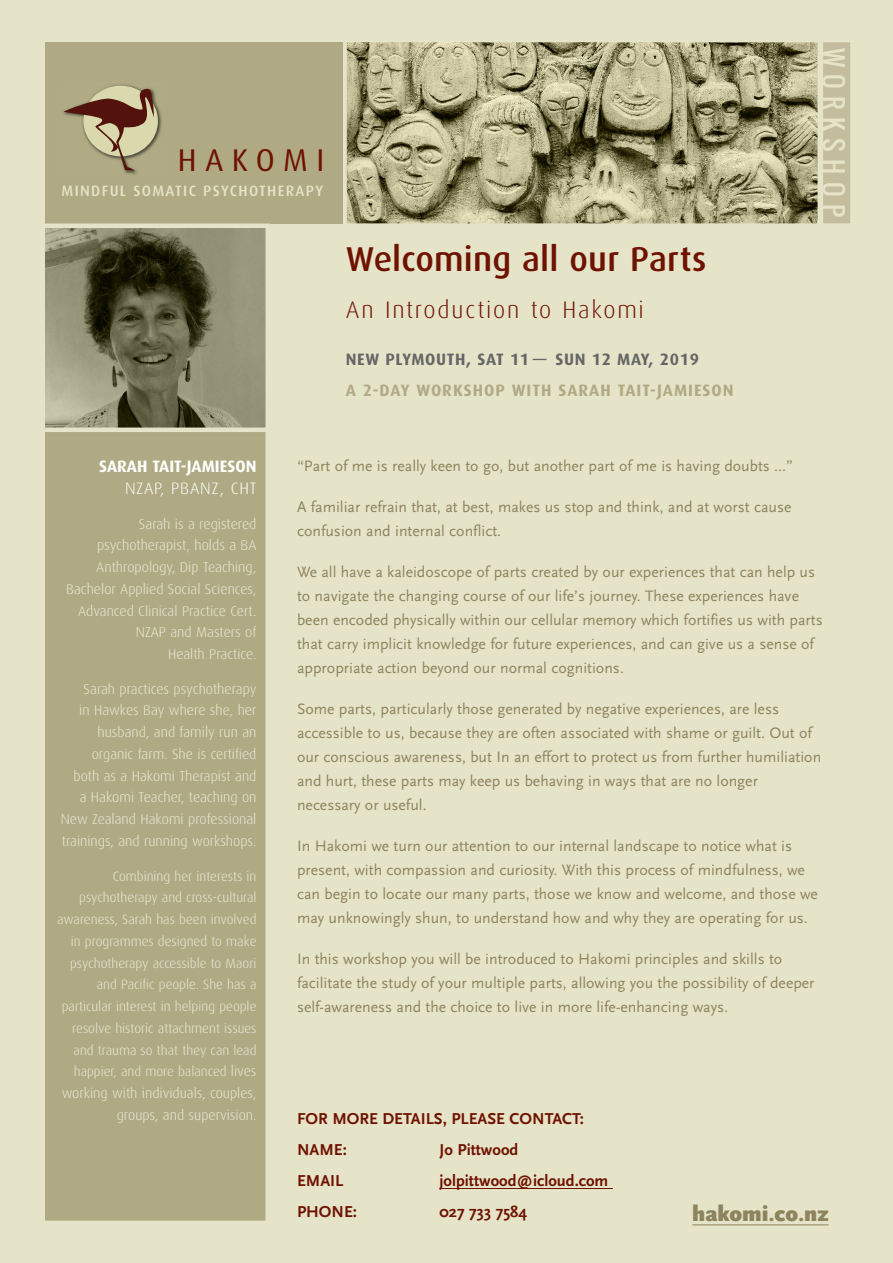
<style>
.page{position:relative;width:893px;height:1263px;background:#e5e3c8}
.page>*{position:absolute;margin:0;border:0;box-sizing:border-box;transform-origin:0 0}
.t1{font:500 34.5px "Dax";letter-spacing:.005em;color:#6f1200}
.t2{font:31.5px "Dax";letter-spacing:.27em;color:#6f1200}
.t3{font:25.5px "Oswald";letter-spacing:.29em;color:#e5e3c8}
.t4{font:300 24px "Dax";letter-spacing:.075em;color:#6f1200}
.t5{font:900 22.5px "Scala Sans";color:#8d845d}
.t6{font:700 16.5px/31px "Scala Sans";color:#6f1200}
.t7{font:700 16.5px "Dax";letter-spacing:.06em;color:#b0aa84}
.t8{font:700 16.5px "Dax";letter-spacing:.04em;color:#666}
.t9{font:700 16.5px "Dax";color:#fff}
.t10{font:300 16.5px "Dax";letter-spacing:.05em;color:#fff}
.t11{font:15.75px/24px "Scala Sans";color:#8d845d}
.t12{font:500 15px "Dax";letter-spacing:.09em;color:#e5e3c8}
.t13{font:300 14.25px/21.8px "Dax";color:#edebd8;text-align:right}
.t14{font:300 13.5px/21.8px "Dax";color:#edebd8;text-align:right}
.s1{font-size:14.25px}
</style>
<div class="page">
<div style="left:819px;top:38px;width:36px;height:190px;background:#c4bd9d;border:4px solid #e5e3c8"></div>
<hr style="left:440px;top:1188px;width:173px;height:1px;background:#6f1200">
<svg style="left:340px;top:38px;width:485px;height:190px;background:#a7a27e"></svg>
<div style="left:40px;top:48px;width:230px;height:1177px;background:#b0aa84;border:4px solid #e5e3c8"></div>
<hr style="left:692px;top:1224px;width:137px;height:1px;background:#8d845d">
<div style="left:45px;top:43px;width:297px;height:181px;background:#b0aa84"></div>
<img style="left:106px;top:84px;width:56px;height:90px">
<div style="left:83px;top:86px;width:75px;height:70px;background:#dad9ad;border-radius:50%"></div>
<svg style="left:63px;top:88px;width:91px;height:83px"></svg>
<img style="left:45px;top:229px;width:220px;height:198px">
<div style="left:40px;top:224px;width:230px;height:208px;border:4px solid #e5e3c8"></div>
<h2 class="t2" style="left:178px;top:142px;width:148px">HAKOMI</h2>
<p class="t12" style="left:62px;top:182px;width:263px">MINDFUL SOMATIC PSYCHOTHERAPY</p>
<h1 class="t1" style="left:346px;top:240px;width:362px">Welcoming all our Parts</h1>
<h3 class="t4" style="left:346px;top:297px;width:300px">An Introduction to Hakomi</h3>
<p class="t8" style="left:346px;top:349px;width:355px">NEW PLYMOUTH, SAT 11 — SUN 12 MAY, 2019</p>
<p class="t7" style="left:346px;top:381px;width:389px">A 2-DAY WORKSHOP WITH SARAH TAIT-JAMIESON</p>
<h3 class="t3" style="left:853px;top:48px;width:171px;rotate:90deg">WORKSHOP</h3>
<p class="t9" style="left:99px;top:457px;width:159px">SARAH TAIT-JAMIESON</p>
<p class="t10" style="left:125px;top:479px;width:133px">NZAP, PBANZ, CHT</p>
<p class="t13" style="left:66px;top:513px;width:192px">Sarah is a registered psychotherapist, holds a BA<br>Anthropology, Dip Teaching,<br>Bachelor Applied Social Sciences,<br>Advanced Clinical Practice Cert.<br>NZAP and Masters of<br>Health Practice.</p>
<p class="t13" style="left:61px;top:678px;width:197px">Sarah practices psychotherapy<br>in Hawkes Bay where she, her husband, and family run an organic farm. She is certified<br>both as a Hakomi Therapist and<br>a Hakomi Teacher, teaching on<br>New Zealand Hakomi professional trainings, and running workshops.</p>
<p class="t14" style="left:57px;top:865px;width:201px">Combining her interests in psychotherapy and cross-cultural awareness, Sarah has been involved in programmes designed to make psychotherapy accessible to Maori and Pacific people. She has a particular interest in helping people resolve historic attachment issues and trauma so that they can lead happier, and more balanced <span class="s1">lives</span></p>
<p class="t13" style="left:62px;top:1082px;width:196px">working with individuals, couples, groups, and supervision.</p>
<p class="t11" style="left:297px;top:454px;width:497px">“Part of me is really keen to go, but another part of me is having doubts ...”</p>
<p class="t11" style="left:297px;top:495px;width:496px">A familiar refrain that, at best, makes us stop and think, and at worst cause confusion and internal conflict.</p>
<p class="t11" style="left:297px;top:560px;width:527px">We all have a kaleidoscope of parts created by our experiences that can help us to navigate the changing course of our life’s journey. These experiences have been encoded physically within our cellular memory which fortifies us with parts that carry implicit knowledge for future experiences, and can give us a sense of appropriate action beyond our normal cognitions.</p>
<p class="t11" style="left:297px;top:697px;width:526px">Some parts, particularly those generated by negative experiences, are less accessible to us, because they are often associated with shame or guilt. Out of our conscious awareness, but In an effort to protect us from further humiliation and hurt, these parts may keep us behaving in ways that are no longer necessary or useful.</p>
<p class="t11" style="left:297px;top:834px;width:522px">In Hakomi we turn our attention to our internal landscape to notice what is present, with compassion and curiosity. With this process of mindfulness, we can begin to locate our many parts, those we know and welcome, and those we may unknowingly shun, to understand how and why they are operating for us.</p>
<p class="t11" style="left:297px;top:947px;width:519px">In this workshop you will be introduced to Hakomi principles and skills to facilitate the study of your multiple parts, allowing you the possibility of deeper self-awareness and the choice to live in more life-enhancing ways.</p>
<p class="t6" style="left:297px;top:1103px;width:288px">FOR MORE DETAILS, PLEASE CONTACT:<br>NAME:</p>
<p class="t6" style="left:439px;top:1134px;width:80px">Jo Pittwood</p>
<p class="t6" style="left:297px;top:1165px;width:48px">EMAIL</p>
<p class="t6" style="left:439px;top:1165px;width:170px">jolpittwood@icloud.com</p>
<p class="t6" style="left:297px;top:1196px;width:62px">PHONE:</p>
<p class="t6" style="left:439px;top:1196px;width:89px">027 733 7584</p>
<h3 class="t5" style="left:692px;top:1201px;width:138px">hakomi.co.nz</h3>
</div>
